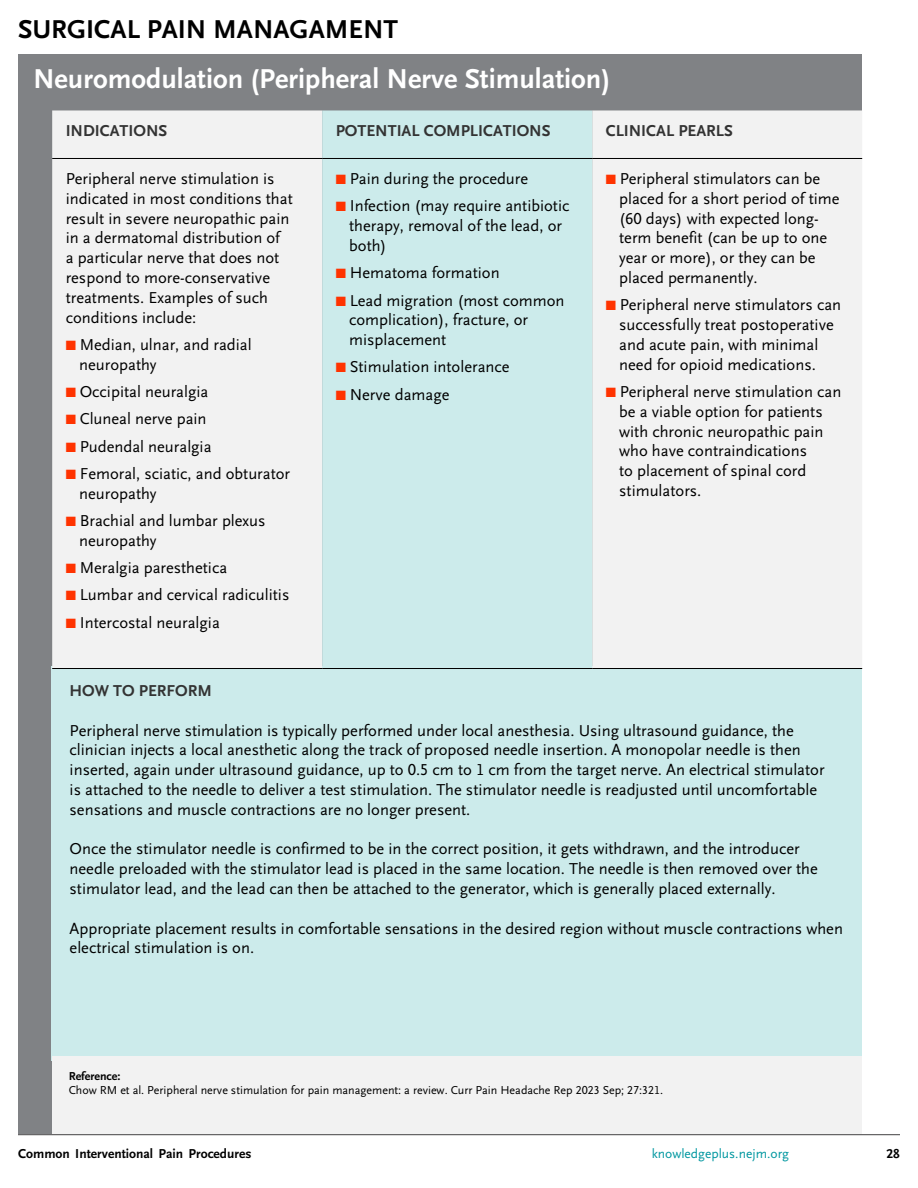
<style>
.page{position:relative;width:918px;height:1188px;background:#fff}
.page>*{position:absolute;margin:0;border:0;box-sizing:border-box;transform-origin:0 0}
.TOC_White_heading{font:700 28.5px "OTNEJM Scala Sans LF";color:#fff}
.Heading{font:700 27px "OTNEJM Scala Sans LF";color:#000}
.Body{font:16.5px/19.8px "OTNEJM Scala Sans LF";color:#000}
.Heading-2{font:700 16.5px "OTNEJM Scala Sans LF";color:#333}
.Table_headings{font:700 16.5px "OTNEJM Scala Sans LF";color:#333}
.t1{font:700 13.5px "OTNEJM Scala Sans LF";color:#000}
.t2{font:13.5px "OTNEJM Scala Sans LF";color:#0097a0}
.Footnote{font:12px "OTNEJM Scala Sans LF";color:#000}
.Footnote-2{font:700 12px "OTNEJM Scala Sans LF";color:#000}
.s1{color:#f30}
</style>
<div class="page">
<hr style="left:18px;top:1134px;width:882px;height:1px;background:#414042">
<div style="left:18px;top:54px;width:844px;height:1079px;background:#808285"></div>
<div style="left:52px;top:666px;width:810px;height:395px;background:#ccebeb"></div>
<div style="left:52px;top:110px;width:810px;height:558px;background:#f2f2f2"></div>
<div style="left:322px;top:110px;width:270px;height:558px;background:#ccebeb"></div>
<hr style="left:52px;top:158px;width:270px;height:1px;background:#000">
<hr style="left:322px;top:158px;width:270px;height:1px;background:#000">
<hr style="left:592px;top:158px;width:270px;height:1px;background:#000">
<hr style="left:52px;top:668px;width:270px;height:1px;background:#000">
<hr style="left:322px;top:668px;width:270px;height:1px;background:#000">
<hr style="left:592px;top:668px;width:270px;height:1px;background:#000">
<div style="left:52px;top:1057px;width:810px;height:77px;background:#f2f2f2"></div>
<p class="Heading" style="left:18px;top:14px;width:382px">SURGICAL PAIN MANAGAMENT</p>
<p class="TOC_White_heading" style="left:33px;top:64px;width:579px">Neuromodulation (Peripheral Nerve Stimulation)</p>
<p class="Heading-2" style="left:66px;top:122px;width:103px">INDICATIONS</p>
<p class="Heading-2" style="left:336px;top:122px;width:216px">POTENTIAL COMPLICATIONS</p>
<p class="Heading-2" style="left:606px;top:122px;width:129px">CLINICAL PEARLS</p>
<p class="Body" style="left:66px;top:169px;width:229px">Peripheral nerve stimulation is indicated in most conditions that result in severe neuropathic pain in a dermatomal distribution of<br>a particular nerve that does not respond to more-conservative treatments. Examples of such conditions include:</p>
<p class="Body" style="left:79px;top:335px;width:174px;text-indent:-14px"><span class="s1">■</span> Median, ulnar, and radial neuropathy</p>
<p class="Body" style="left:66px;top:382px;width:144px"><span class="s1">■</span> Occipital neuralgia</p>
<p class="Body" style="left:66px;top:409px;width:142px"><span class="s1">■</span> Cluneal nerve pain</p>
<p class="Body" style="left:66px;top:437px;width:147px"><span class="s1">■</span> Pudendal neuralgia</p>
<p class="Body" style="left:79px;top:464px;width:212px;text-indent:-14px"><span class="s1">■</span> Femoral, sciatic, and obturator neuropathy</p>
<p class="Body" style="left:79px;top:511px;width:188px;text-indent:-14px"><span class="s1">■</span> Brachial and lumbar plexus neuropathy</p>
<p class="Body" style="left:66px;top:558px;width:163px"><span class="s1">■</span> Meralgia paresthetica</p>
<p class="Body" style="left:66px;top:586px;width:225px"><span class="s1">■</span> Lumbar and cervical radiculitis</p>
<p class="Body" style="left:66px;top:613px;width:156px"><span class="s1">■</span> Intercostal neuralgia</p>
<p class="Body" style="left:336px;top:169px;width:194px"><span class="s1">■</span> Pain during the procedure</p>
<p class="Body" style="left:349px;top:196px;width:222px;text-indent:-14px"><span class="s1">■</span> Infection (may require antibiotic therapy, removal of the lead, or both)</p>
<p class="Body" style="left:336px;top:263px;width:165px"><span class="s1">■</span> Hematoma formation</p>
<p class="Body" style="left:349px;top:291px;width:217px;text-indent:-14px"><span class="s1">■</span> Lead migration (most common complication), fracture, or misplacement</p>
<p class="Body" style="left:336px;top:358px;width:175px"><span class="s1">■</span> Stimulation intolerance</p>
<p class="Body" style="left:336px;top:385px;width:115px"><span class="s1">■</span> Nerve damage</p>
<p class="Body" style="left:619px;top:169px;width:222px;text-indent:-14px"><span class="s1">■</span> Peripheral stimulators can be placed for a short period of time (60 days) with expected long&shy;term benefit (can be up to one year or more), or they can be placed permanently.</p>
<p class="Body" style="left:619px;top:295px;width:224px;text-indent:-14px"><span class="s1">■</span> Peripheral nerve stimulators can successfully treat postoperative and acute pain, with minimal need for opioid medications.</p>
<p class="Body" style="left:619px;top:382px;width:224px;text-indent:-14px"><span class="s1">■</span> Peripheral nerve stimulation can be a viable option for patients with chronic neuropathic pain who have contraindications<br>to placement of spinal cord stimulators.</p>
<p class="Table_headings" style="left:70px;top:682px;width:144px">HOW TO PERFORM</p>
<p class="Body" style="left:70px;top:721px;width:757px">Peripheral nerve stimulation is typically performed under local anesthesia. Using ultrasound guidance, the clinician injects a local anesthetic along the track of proposed needle insertion. A monopolar needle is then inserted, again under ultrasound guidance, up to 0.5 cm to 1 cm from the target nerve. An electrical stimulator is attached to the needle to deliver a test stimulation. The stimulator needle is readjusted until uncomfortable sensations and muscle contractions are no longer present.</p>
<p class="Body" style="left:70px;top:840px;width:750px">Once the stimulator needle is confirmed to be in the correct position, it gets withdrawn, and the introducer needle preloaded with the stimulator lead is placed in the same location. The needle is then removed over the stimulator lead, and the lead can then be attached to the generator, which is generally placed externally.</p>
<p class="Body" style="left:70px;top:919px;width:775px">Appropriate placement results in comfortable sensations in the desired region without muscle contractions when electrical stimulation is on.</p>
<p class="Footnote-2" style="left:69px;top:1069px;width:53px">Reference:</p>
<p class="Footnote" style="left:69px;top:1084px;width:596px">Chow RM et al. Peripheral nerve stimulation for pain management: a review. Curr Pain Headache Rep 2023 Sep; 27:321.</p>
<p class="t1" style="left:18px;top:1146px;width:235px">Common Interventional Pain Procedures</p>
<p class="t2" style="left:652px;top:1146px;width:139px">knowledgeplus.nejm.org</p>
<p class="t1" style="left:887px;top:1146px;width:15px">28</p>
</div>
